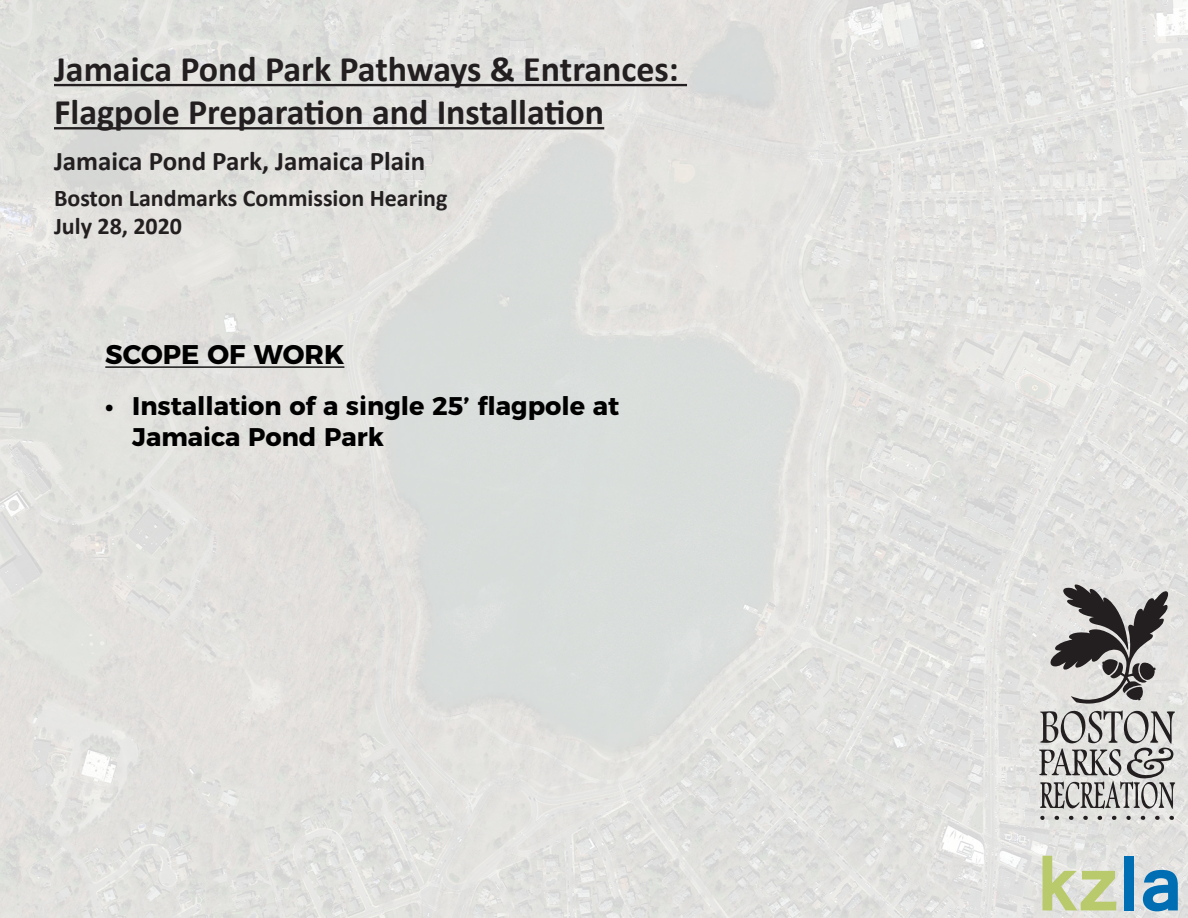
<style>
.page{position:relative;width:1188px;height:918px;background:#fff}
.page>*{position:absolute;margin:0;border:0;box-sizing:border-box;transform-origin:0 0}
.t1{font:700 84.9px "Vrinda";color:#b9ca6c}
.t2{font:700 36px/43.2px "Calibri";color:#231f20}
.t3{font:700 27px "Calibri";color:#231f20}
.t4{font:700 27px "Montserrat";color:#000}
.t5{font:700 25.5px/30.6px "Montserrat";color:#000}
.t6{font:700 24px "Calibri";color:#231f20}
.s1{color:#006eb3}
</style>
<div class="page">
<img style="left:0;top:0;width:1188px;height:918px">
<hr style="left:54px;top:84px;width:633px;height:2px;background:#231f20">
<hr style="left:54px;top:127px;width:550px;height:2px;background:#231f20">
<hr style="left:105px;top:366px;width:239px;height:2px;background:#000">
<svg style="left:1039px;top:584px;width:136px;height:236px;background:#abaaa8"></svg>
<p class="t2" style="left:54px;top:47px;width:626px">Jamaica Pond Park Pathways &amp; Entrances:<br>Flagpole Preparation and Installation</p>
<p class="t3" style="left:54px;top:142px;width:373px">Jamaica Pond Park, Jamaica Plain</p>
<p class="t6" style="left:54px;top:181px;width:395px">Boston Landmarks Commission Hearing</p>
<p class="t6" style="left:54px;top:210px;width:130px">July 28, 2020</p>
<p class="t4" style="left:105px;top:333px;width:241px">SCOPE OF WORK</p>
<p class="t5" style="left:132px;top:389px;width:488px;text-indent:-27px">• Installation of a single 25’ flagpole at<br>Jamaica Pond Park</p>
<p class="t1" style="left:1037px;top:827px;width:148px">kz<span class="s1">la</span></p>
</div>
